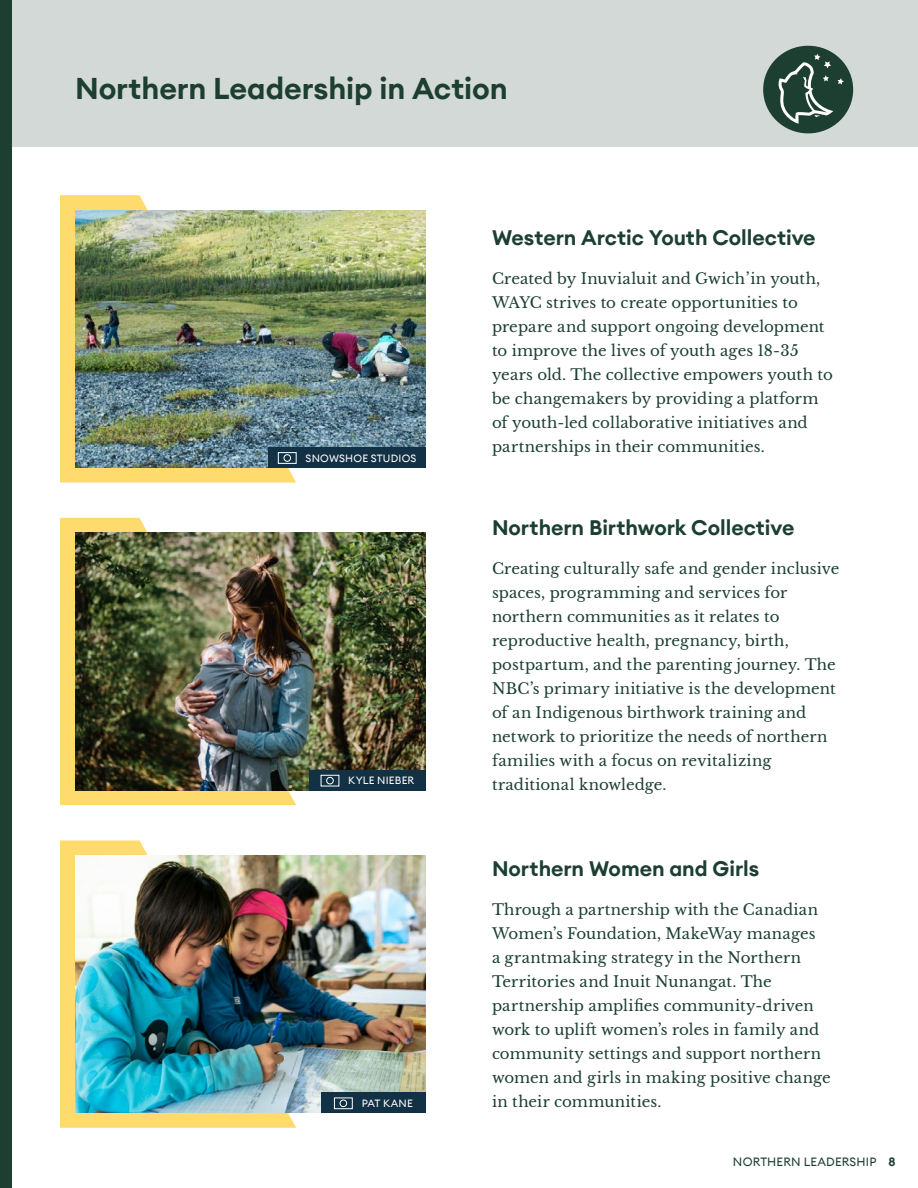
<style>
.page{position:relative;width:918px;height:1188px;background:#fff}
.page>*{position:absolute;margin:0;border:0;box-sizing:border-box;transform-origin:0 0}
.t1{font:600 30px "Euclid Circular A";letter-spacing:-.005em;color:#1c3f31}
.t2{font:600 21px "Euclid Circular A";color:#1c3f31}
.t3{font:15px/24px "Libre Baskerville";letter-spacing:.005em;color:#1c3f31}
.t4{font:12px "Euclid Circular A";letter-spacing:.015em;color:#1c3f31}
.t5{font:10.5px "Euclid Circular A";letter-spacing:.02em;color:#fff}
.s1{font-weight:600}
</style>
<div class="page">
<div style="left:0;top:0;width:918px;height:147px;background:#d2d9d6"></div>
<svg style="left:60px;top:195px;width:236px;height:288px;fill:#ffdb6d"></svg>
<svg style="left:60px;top:518px;width:236px;height:287px;fill:#ffdb6d"></svg>
<svg style="left:60px;top:840px;width:236px;height:288px;fill:#ffdb6d"></svg>
<div style="left:0;top:0;width:11px;height:1188px;background:#1c3f31"></div>
<img style="left:75px;top:210px;width:351px;height:258px">
<img style="left:75px;top:533px;width:351px;height:257px">
<img style="left:75px;top:855px;width:351px;height:258px">
<div style="left:763px;top:46px;width:90px;height:87px;background:#1c3f31;border-radius:50%"></div>
<svg style="left:778px;top:54px;width:66px;height:70px"></svg>
<div style="left:309px;top:770px;width:117px;height:20px;background:#123144"></div>
<div style="left:321px;top:775px;width:18px;height:11px;border:1px solid #fff"></div>
<div style="left:326px;top:777px;width:8px;height:7px;border:1px solid #fff;border-radius:50%"></div>
<div style="left:321px;top:1093px;width:105px;height:20px;background:#123144"></div>
<div style="left:334px;top:1098px;width:19px;height:11px;border:1px solid #fff"></div>
<div style="left:340px;top:1100px;width:7px;height:7px;border:1px solid #fff;border-radius:50%"></div>
<div style="left:268px;top:448px;width:158px;height:20px;background:#123144"></div>
<div style="left:278px;top:452px;width:19px;height:12px;border:1px solid #fff"></div>
<div style="left:284px;top:454px;width:7px;height:8px;border:1px solid #fff;border-radius:50%"></div>
<h1 class="t1" style="left:75px;top:69px;width:434px">Northern Leadership in Action</h1>
<p class="t5" style="left:306px;top:451px;width:112px">SNOWSHOE STUDIOS</p>
<p class="t5" style="left:348px;top:774px;width:68px">KYLE NIEBER</p>
<p class="t5" style="left:362px;top:1096px;width:53px">PAT KANE</p>
<h2 class="t2" style="left:492px;top:224px;width:325px">Western Arctic Youth Collective</h2>
<p class="t3" style="left:492px;top:267px;width:342px">Created by Inuvialuit and Gwich’in youth, WAYC strives to create opportunities to prepare and support ongoing development to improve the lives of youth ages 18-35 years old. The collective empowers youth to be changemakers by providing a platform of youth-led collaborative initiatives and partnerships in their communities.</p>
<h2 class="t2" style="left:492px;top:514px;width:304px">Northern Birthwork Collective</h2>
<p class="t3" style="left:492px;top:556px;width:349px">Creating culturally safe and gender inclusive spaces, programming and services for northern communities as it relates to reproductive health, pregnancy, birth, postpartum, and the parenting journey. The NBC’s primary initiative is the development of an Indigenous birthwork training and network to prioritize the needs of northern families with a focus on revitalizing traditional knowledge.</p>
<h2 class="t2" style="left:492px;top:855px;width:269px">Northern Women and Girls</h2>
<p class="t3" style="left:492px;top:897px;width:340px">Through a partnership with the Canadian Women’s Foundation, MakeWay manages<br>a grantmaking strategy in the Northern Territories and Inuit Nunangat. The partnership amplifies community-driven work to uplift women’s roles in family and community settings and support northern women and girls in making positive change in their communities.</p>
<p class="t4" style="left:733px;top:1154px;width:164px">NORTHERN LEADERSHIP <span class="s1">8</span></p>
</div>
